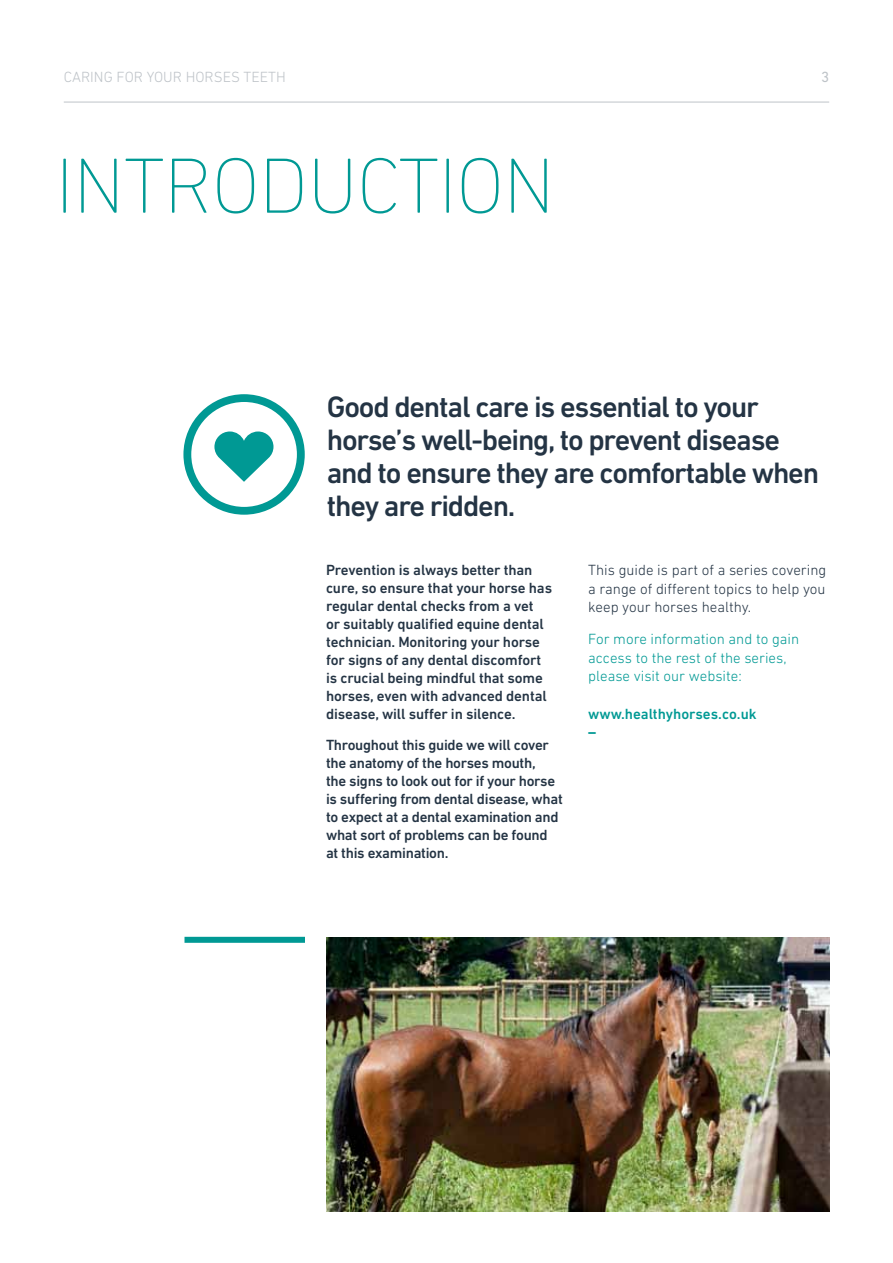
<style>
.page{position:relative;width:893px;height:1263px;background:#fff}
.page>*{position:absolute;margin:0;border:0;box-sizing:border-box;transform-origin:0 0}
.t1{font:200 79.5px "DIN Next LT Pro";letter-spacing:-.01em;color:#009994}
.t2{font:500 30px/33px "DIN Next LT Pro";letter-spacing:-.04em;color:#243444}
.t3{font:500 15px/18px "DIN Next LT Pro";letter-spacing:-.01em;color:#243444}
.t4{font:300 15px/18.6px "DIN Next LT Pro";color:#243444;text-align:justify}
.t5{font:300 15px/18.6px "DIN Next LT Pro";color:#009994}
.t6{font:300 15px "DIN Next LT Pro";color:#bec3c8}
.t7{font:500 15px "DIN Next LT Pro";color:#009994}
.t8{font:15px "DIN Next LT Pro";color:#bec3c8}
.t9{font:700 15px "DIN Next LT Pro";color:#009994}
</style>
<div class="page">
<hr style="left:64px;top:102px;width:765px;height:1px;background:#bec3c8">
<img style="left:327px;top:937px;width:502px;height:275px">
<svg style="left:183px;top:394px;width:122px;height:121px"></svg>
<div style="left:184px;top:937px;width:121px;height:6px;background:#009994"></div>
<p class="t6" style="left:64px;top:69px;width:9px">CARING</p>
<p class="t6" style="left:117px;top:69px;width:10px">FOR</p>
<p class="t6" style="left:147px;top:69px;width:10px">YOUR</p>
<p class="t6" style="left:186px;top:69px;width:10px">HORSES</p>
<p class="t6" style="left:244px;top:69px;width:10px">TEETH</p>
<p class="t8" style="left:821px;top:69px;width:10px">3</p>
<h1 class="t1" style="left:55px;top:140px;width:501px">INTRODUCTION</h1>
<h2 class="t2" style="left:327px;top:390px;width:494px">Good dental care is essential to your horse’s well-being, to prevent disease and to ensure they are comfortable when they are ridden.</h2>
<p class="t3" style="left:326px;top:561px;width:228px">Prevention is always better than cure, so ensure that your horse has regular dental checks from a vet<br>or suitably qualified equine dental technician. Monitoring your horse for signs of any dental discomfort is crucial being mindful that some horses, even with advanced dental disease, will suffer in silence.</p>
<p class="t3" style="left:326px;top:736px;width:238px">Throughout this guide we will cover the anatomy of the horses mouth,<br>the signs to look out for if your horse is suffering from dental disease, what to expect at a dental examination and what sort of problems can be found at this examination.</p>
<p class="t4" style="left:588px;top:561px;width:240px">This guide is part of a series covering a range of different topics to help you keep your horses healthy.</p>
<p class="t5" style="left:588px;top:629px;width:212px">For more information and to gain access to the rest of the series, please visit our website:</p>
<p class="t7" style="left:588px;top:705px;width:170px">www.healthyhorses.co.uk</p>
<p class="t9" style="left:588px;top:723px;width:10px">–</p>
</div>
